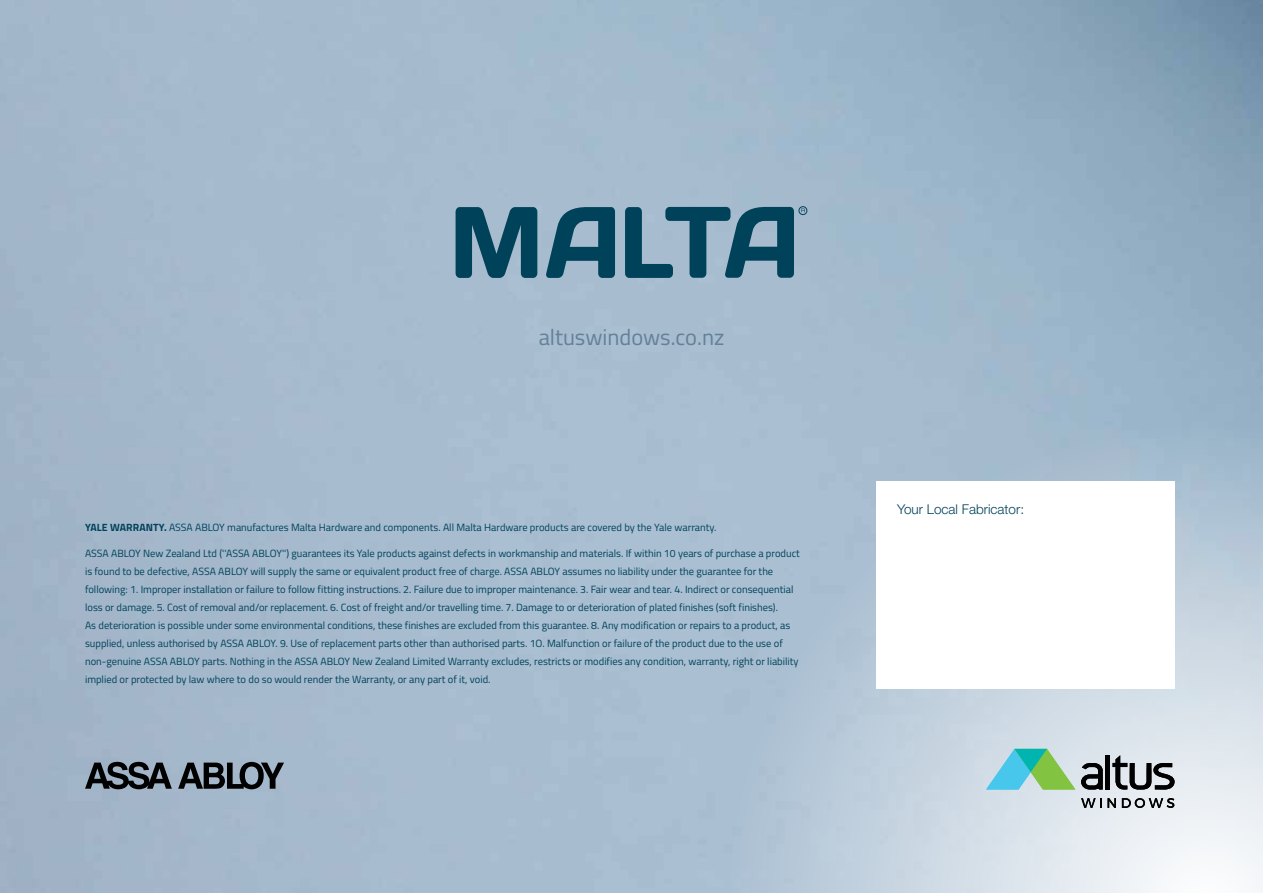
<style>
.page{position:relative;width:1263px;height:893px;background:#fff}
.page>*{position:absolute;margin:0;border:0;box-sizing:border-box;transform-origin:0 0}
.t1{font:22.5px "Titillium";color:#648197}
.t2{font:300 13.5px "Helvetica Neue";color:#00425a}
.t3{font:10.5px/18px "Titillium";color:#00425a}
.s1{font-weight:700}
</style>
<div class="page">
<img style="left:0;top:0;width:1263px;height:893px">
<svg style="left:725px;top:424px;width:538px;height:469px;background:#bfcfdc"></svg>
<svg style="left:456px;top:207px;width:81px;height:71px;background:#2f647b"></svg>
<svg style="left:546px;top:207px;width:69px;height:71px;background:#3f7086"></svg>
<svg style="left:625px;top:207px;width:169px;height:71px;background:#4c7a8f"></svg>
<svg style="left:801px;top:209px;width:4px;height:3px"></svg>
<div style="left:798px;top:206px;width:9px;height:9px;border:1px solid #00425a;border-radius:50%"></div>
<div style="left:876px;top:482px;width:298px;height:207px;background:#fff"></div>
<svg style="left:1081px;top:763px;width:22px;height:26px"></svg>
<div style="left:1105px;top:755px;width:5px;height:34px;background:#000"></div>
<svg style="left:986px;top:749px;width:89px;height:40px;background:#83ccb7"></svg>
<svg style="left:1112px;top:755px;width:62px;height:35px;background:#8d9194"></svg>
<svg style="left:1081px;top:798px;width:35px;height:10px"></svg>
<svg style="left:1122px;top:798px;width:52px;height:10px"></svg>
<svg style="left:85px;top:762px;width:87px;height:27px;background:#4b545d"></svg>
<svg style="left:178px;top:762px;width:106px;height:27px;background:#505963"></svg>
<h1 class="t1" style="left:539px;top:320px;width:187px">altuswindows.co.nz</h1>
<p class="t3" style="left:85px;top:518px;width:633px"><span class="s1">YALE WARRANTY.</span> ASSA ABLOY manufactures Malta Hardware and components. All Malta Hardware products are covered by the Yale warranty.</p>
<p class="t3" style="left:85px;top:544px;width:716px">ASSA ABLOY New Zealand Ltd (''ASSA ABLOY'') guarantees its Yale products against defects in workmanship and materials. If within 10 years of purchase a product is found to be defective, ASSA ABLOY will supply the same or equivalent product free of charge. ASSA ABLOY assumes no liability under the guarantee for the following: 1. Improper installation or failure to follow fitting instructions. 2. Failure due to improper maintenance. 3. Fair wear and tear. 4. Indirect or consequential loss or damage. 5. Cost of removal and/or replacement. 6. Cost of freight and/or travelling time. 7. Damage to or deterioration of plated finishes (soft finishes).<br>As deterioration is possible under some environmental conditions, these finishes are excluded from this guarantee. 8. Any modification or repairs to a product, as supplied, unless authorised by ASSA ABLOY. 9. Use of replacement parts other than authorised parts. 1O. Malfunction or failure of the product due to the use of non-genuine ASSA ABLOY parts. Nothing in the ASSA ABLOY New Zealand Limited Warranty excludes, restricts or modifies any condition, warranty, right or liability implied or protected by law where to do so would render the Warranty, or any part of it, void.</p>
<p class="t2" style="left:897px;top:501px;width:129px">Your Local Fabricator:</p>
</div>
